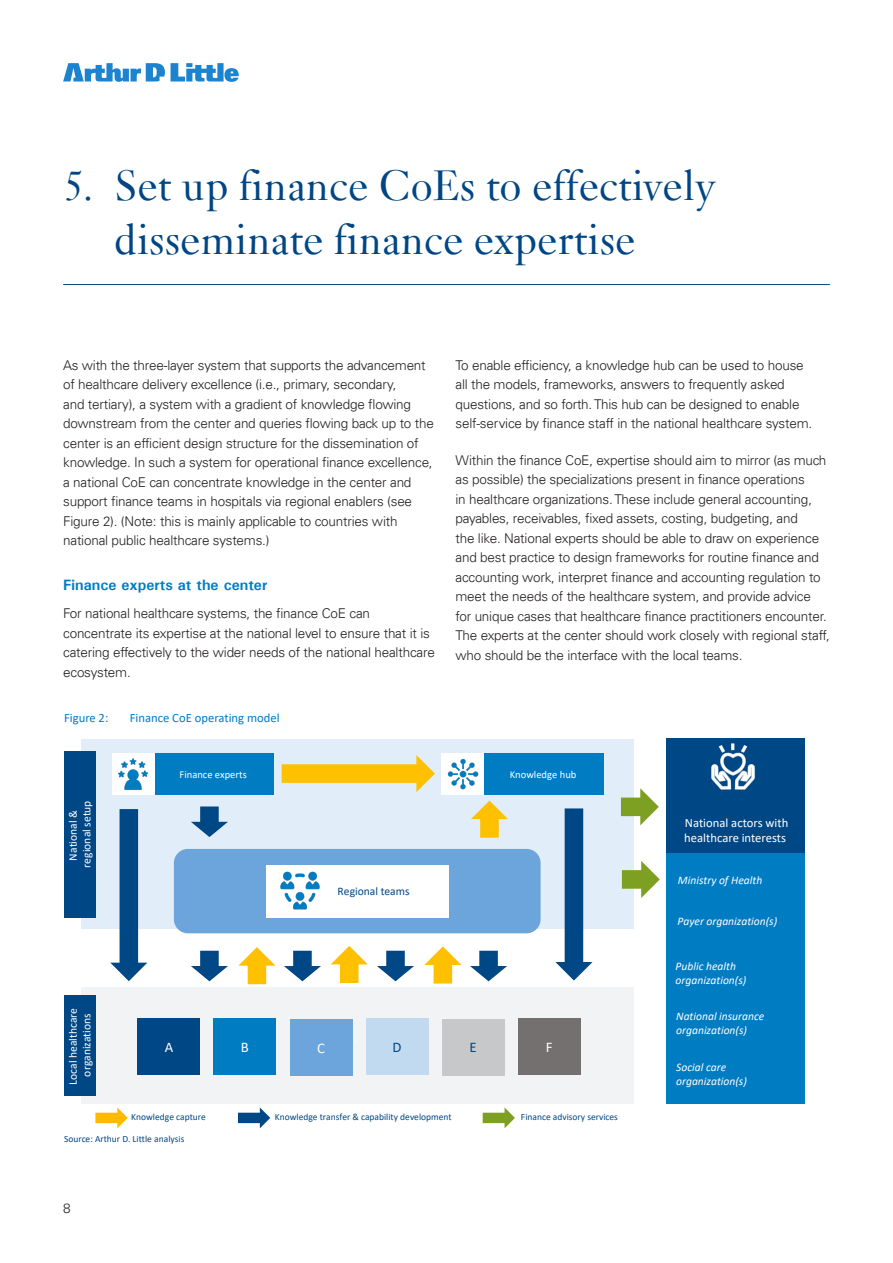
<style>
.page{position:relative;width:893px;height:1263px;background:#fff}
.page>*{position:absolute;margin:0;border:0;box-sizing:border-box;transform-origin:0 0}
.ADL-Headlines{font:45px/54px "Janson";color:#004684}
.ADL_Bhead{font:700 15px "Univers";color:#007cc2}
.t1{font:14.7px "Calibri";color:#fff}
.t2{font:14.7px "Calibri";color:#004785}
.ADL_Body_Copy{font:300 13.5px/19.5px "Univers LT";letter-spacing:-.015em;color:#231f20}
.ADL_Para_After_BHead{font:300 13.5px/19.5px "Univers LT";letter-spacing:-.015em;color:#231f20}
.t3{font:12.6px/15.1px "Calibri";color:#fff}
.t4{font:12.6px "Calibri";color:#007cc3}
.t5{font:italic 11.55px/14px "Calibri";color:#fff}
.t6{font:11.55px/14px "Calibri";color:#fff;text-align:center}
.t7{font:11.55px "Calibri";color:#004785}
.t8{font:10.5px "Calibri";color:#fff}
.t9{font:9.45px "Calibri";color:#004785}
</style>
<div class="page">
<svg style="left:63px;top:63px;width:176px;height:19px"></svg>
<hr style="left:63px;top:284px;width:767px;height:1px;background:#004684">
<div style="left:81px;top:987px;width:552px;height:116px;background:#f2f3f4"></div>
<div style="left:81px;top:739px;width:552px;height:190px;background:#e1edf8"></div>
<div style="left:137px;top:1018px;width:63px;height:57px;background:#004785"></div>
<div style="left:213px;top:1018px;width:63px;height:57px;background:#007cc3"></div>
<div style="left:289px;top:1019px;width:63px;height:57px;background:#6ba5db"></div>
<svg style="left:191px;top:951px;width:37px;height:30px"></svg>
<svg style="left:555px;top:808px;width:37px;height:172px"></svg>
<div style="left:64px;top:751px;width:31px;height:166px;background:#004785"></div>
<div style="left:64px;top:994px;width:31px;height:101px;background:#004785"></div>
<svg style="left:621px;top:788px;width:38px;height:37px"></svg>
<svg style="left:622px;top:861px;width:38px;height:37px"></svg>
<div style="left:365px;top:1018px;width:63px;height:57px;background:#c2daf0"></div>
<div style="left:442px;top:1019px;width:62px;height:56px;background:#c7c8ca"></div>
<svg style="left:470px;top:951px;width:37px;height:30px"></svg>
<div style="left:474px;top:753px;width:130px;height:42px;background:#007cc3"></div>
<div style="left:441px;top:753px;width:43px;height:42px;background:#fff"></div>
<div style="left:666px;top:852px;width:138px;height:251px;background:#007cc3"></div>
<div style="left:666px;top:738px;width:138px;height:114px;background:#004785"></div>
<div style="left:144px;top:753px;width:130px;height:42px;background:#007cc3"></div>
<div style="left:112px;top:753px;width:42px;height:42px;background:#fff"></div>
<img style="left:711px;top:744px;width:44px;height:46px">
<svg style="left:282px;top:755px;width:153px;height:37px"></svg>
<svg style="left:284px;top:951px;width:37px;height:30px"></svg>
<svg style="left:377px;top:951px;width:37px;height:30px"></svg>
<div style="left:518px;top:1018px;width:63px;height:57px;background:#757070"></div>
<svg style="left:471px;top:800px;width:37px;height:38px"></svg>
<svg style="left:95px;top:1107px;width:33px;height:21px"></svg>
<svg style="left:238px;top:1107px;width:32px;height:21px"></svg>
<svg style="left:483px;top:1107px;width:32px;height:21px"></svg>
<svg style="left:110px;top:809px;width:37px;height:172px"></svg>
<svg style="left:424px;top:946px;width:37px;height:37px"></svg>
<svg style="left:331px;top:946px;width:37px;height:37px"></svg>
<svg style="left:238px;top:947px;width:37px;height:37px"></svg>
<svg style="left:191px;top:806px;width:37px;height:31px"></svg>
<img style="left:118px;top:758px;width:31px;height:32px">
<img style="left:447px;top:758px;width:31px;height:32px">
<div style="left:174px;top:849px;width:367px;height:84px;background:#6ba5db;border-radius:14px"></div>
<div style="left:266px;top:865px;width:182px;height:52px;background:#fff"></div>
<img style="left:280px;top:871px;width:40px;height:39px">
<p class="ADL-Headlines" style="left:114px;top:159px;width:604px;text-indent:-51px">5. Set up finance CoEs to effectively disseminate finance expertise</p>
<p class="ADL_Body_Copy" style="left:63px;top:355px;width:372px">As with the three-layer system that supports the advancement of healthcare delivery excellence (i.e., primary, secondary,<br>and tertiary), a system with a gradient of knowledge flowing downstream from the center and queries flowing back up to the center is an efficient design structure for the dissemination of knowledge. In such a system for operational finance excellence, a national CoE can concentrate knowledge in the center and support finance teams in hospitals via regional enablers (see Figure 2). (Note: this is mainly applicable to countries with national public healthcare systems.)</p>
<p class="ADL_Bhead" style="left:63px;top:576px;width:206px">Finance experts at the center</p>
<p class="ADL_Para_After_BHead" style="left:63px;top:604px;width:373px">For national healthcare systems, the finance CoE can concentrate its expertise at the national level to ensure that it is catering effectively to the wider needs of the national healthcare ecosystem.</p>
<p class="t4" style="left:64px;top:709px;width:46px">Figure 2:</p>
<p class="t4" style="left:130px;top:709px;width:151px">Finance CoE operating model</p>
<p class="t6" style="left:66px;top:867px;width:69px;rotate:-90deg">National &amp; regional setup</p>
<p class="t8" style="left:180px;top:767px;width:69px">Finance experts</p>
<p class="t7" style="left:338px;top:883px;width:73px">Regional teams</p>
<p class="ADL_Para_After_BHead" style="left:455px;top:355px;width:358px">To enable efficiency, a knowledge hub can be used to house all the models, frameworks, answers to frequently asked questions, and so forth. This hub can be designed to enable self-service by finance staff in the national healthcare system.</p>
<p class="ADL_Body_Copy" style="left:455px;top:450px;width:376px">Within the finance CoE, expertise should aim to mirror (as much as possible) the specializations present in finance operations<br>in healthcare organizations. These include general accounting, payables, receivables, fixed assets, costing, budgeting, and<br>the like. National experts should be able to draw on experience and best practice to design frameworks for routine finance and accounting work, interpret finance and accounting regulation to meet the needs of the healthcare system, and provide advice for unique cases that healthcare finance practitioners encounter.<br>The experts at the center should work closely with regional staff, who should be the interface with the local teams.</p>
<p class="t8" style="left:510px;top:767px;width:68px">Knowledge hub</p>
<p class="t3" style="left:684px;top:815px;width:106px">National actors with healthcare interests</p>
<p class="t5" style="left:678px;top:872px;width:86px">Ministry of Health</p>
<p class="t6" style="left:66px;top:1085px;width:78px;rotate:-90deg">Local healthcare organizations</p>
<p class="t1" style="left:165px;top:1036px;width:10px">A</p>
<p class="t1" style="left:241px;top:1036px;width:10px">B</p>
<p class="t1" style="left:317px;top:1037px;width:9px">C</p>
<p class="t2" style="left:392px;top:1036px;width:11px">D</p>
<p class="t2" style="left:469px;top:1037px;width:9px">E</p>
<p class="t1" style="left:546px;top:1036px;width:8px">F</p>
<p class="t9" style="left:131px;top:1111px;width:76px">Knowledge capture</p>
<p class="t9" style="left:275px;top:1111px;width:178px">Knowledge transfer &amp; capability development</p>
<p class="t9" style="left:521px;top:1111px;width:99px">Finance advisory services</p>
<p class="t9" style="left:64px;top:1132px;width:122px">Source: Arthur D. Little analysis</p>
<p class="ADL_Body_Copy" style="left:63px;top:1198px;width:9px">8</p>
<p class="t5" style="left:677px;top:913px;width:101px">Payer organization(s)</p>
<p class="t5" style="left:676px;top:958px;width:72px">Public health organization(s)</p>
<p class="t5" style="left:676px;top:1009px;width:90px">National insurance organization(s)</p>
<p class="t5" style="left:676px;top:1059px;width:72px">Social care organization(s)</p>
</div>
